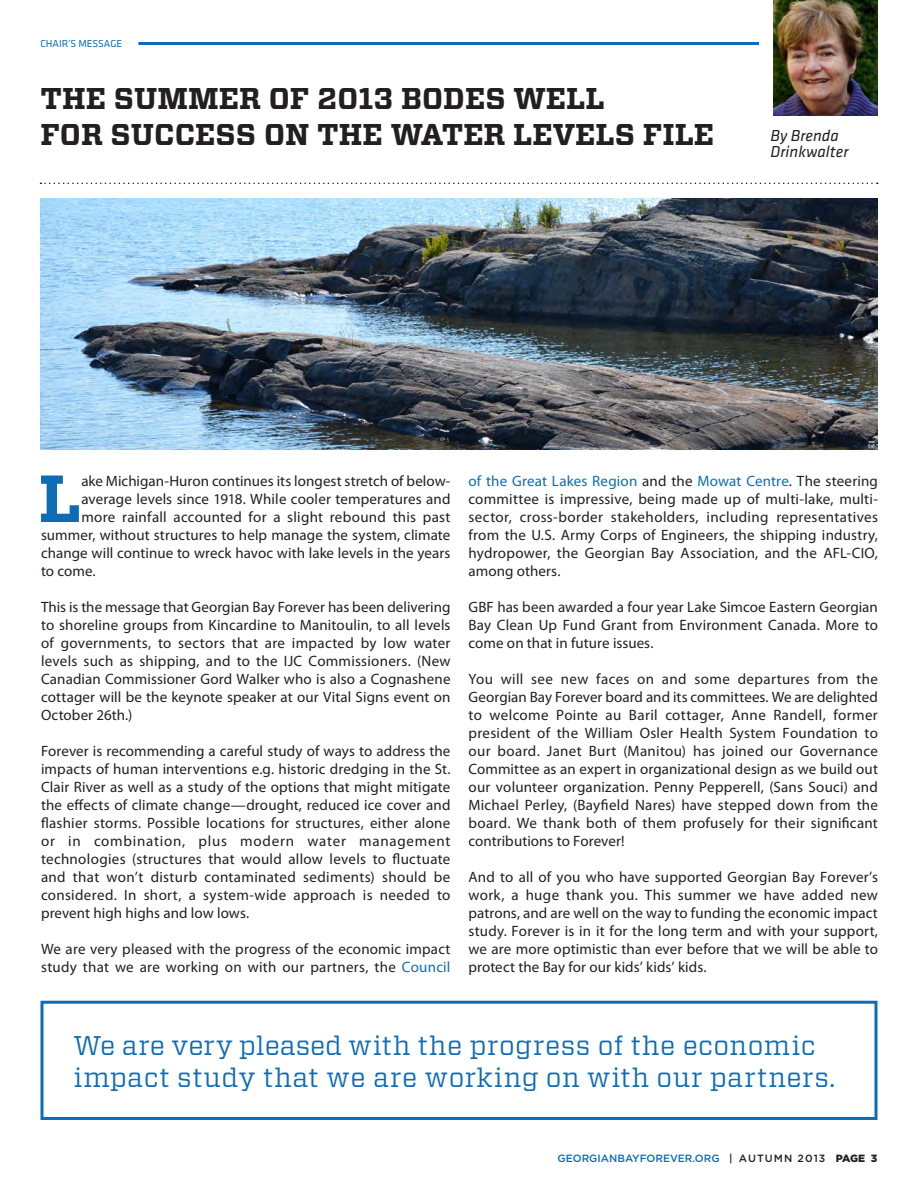
<style>
.page{position:relative;width:918px;height:1188px;background:#fff}
.page>*{position:absolute;margin:0;border:0;box-sizing:border-box;transform-origin:0 0}
.Drop_Cap_para{font:700 66.45px "Vitesse";color:#0d6cb6}
.t1{font:700 30px/36px "Vitesse";color:#231f20}
.t2{font:27px/31.5px "Vitesse";letter-spacing:.02em;color:#0d6cb6}
.t3{font:italic 16.5px/16.5px "Klavika";color:#231f20}
.Drop_Cap_para-2{font:15px/18px "Myriad Pro";letter-spacing:.01em;color:#231f20;text-align:justify}
.t4{font:500 10.5px "Gotham";color:#0d6cb6}
.t5{font:10.5px "Klavika";color:#0d6cb6}
.s1{color:#0d6cb6}
.s2{color:#231f20}
.s3{font-weight:900;color:#231f20}
</style>
<div class="page">
<svg style="left:40px;top:183px;width:838px;height:1px"></svg>
<hr style="left:138px;top:42px;width:621px;height:3px;background:#0d6cb6">
<img style="left:773px;top:0;width:104px;height:115px">
<img style="left:40px;top:199px;width:837px;height:251px">
<div style="left:40px;top:1001px;width:838px;height:119px;border:3px solid #0d6cb6"></div>
<p class="t5" style="left:40px;top:38px;width:83px">CHAIR’S MESSAGE</p>
<p class="t1" style="left:40px;top:81px;width:675px">THE SUMMER OF 2013 BODES WELL<br>FOR SUCCESS ON THE WATER LEVELS FILE</p>
<p class="t3" style="left:771px;top:127px;width:79px">By Brenda<br>Drinkwalter</p>
<p class="Drop_Cap_para" style="left:39px;top:454px;width:44px">L</p>
<p class="Drop_Cap_para-2" style="left:81px;top:472px;width:371px">ake Michigan-Huron continues its longest stretch of below-</p>
<p class="Drop_Cap_para-2" style="left:81px;top:490px;width:371px">average levels since 1918. While cooler temperatures and</p>
<p class="Drop_Cap_para-2" style="left:81px;top:508px;width:371px">more rainfall accounted for a slight rebound this past</p>
<p class="Drop_Cap_para-2" style="left:41px;top:526px;width:411px">summer, without structures to help manage the system, climate</p>
<p class="Drop_Cap_para-2" style="left:41px;top:544px;width:411px">change will continue to wreck havoc with lake levels in the years</p>
<p class="Drop_Cap_para-2" style="left:41px;top:562px;width:56px">to come.</p>
<p class="Drop_Cap_para-2" style="left:41px;top:598px;width:411px">This is the message that Georgian Bay Forever has been delivering to shoreline groups from Kincardine to Manitoulin, to all levels of governments, to sectors that are impacted by low water levels such as shipping, and to the IJC Commissioners. (New Canadian Commissioner Gord Walker who is also a Cognashene cottager will be the keynote speaker at our Vital Signs event on October 26th.)</p>
<p class="Drop_Cap_para-2" style="left:41px;top:742px;width:411px">Forever is recommending a careful study of ways to address the impacts of human interventions e.g. historic dredging in the St.<br>Clair River as well as a study of the options that might mitigate the effects of climate change—drought, reduced ice cover and flashier storms. Possible locations for structures, either alone or in combination, plus modern water management technologies (structures that would allow levels to fluctuate and that won’t disturb contaminated sediments) should be considered. In short, a system-wide approach is needed to prevent high highs and low lows.</p>
<p class="Drop_Cap_para-2" style="left:41px;top:940px;width:411px">We are very pleased with the progress of the economic impact study that we are working on with our partners, the <span class="s1">Council</span></p>
<p class="Drop_Cap_para-2" style="left:469px;top:472px;width:411px"><span class="s1">of the Great Lakes Region</span> and the <span class="s1">Mowat Centre</span>. The steering committee is impressive, being made up of multi-lake, multi&shy;sector, cross-border stakeholders, including representatives from the U.S. Army Corps of Engineers, the shipping industry, hydropower, the Georgian Bay Association, and the AFL-CIO, among others.</p>
<p class="Drop_Cap_para-2" style="left:469px;top:598px;width:411px">GBF has been awarded a four year Lake Simcoe Eastern Georgian Bay Clean Up Fund Grant from Environment Canada. More to come on that in future issues.</p>
<p class="Drop_Cap_para-2" style="left:469px;top:670px;width:411px">You will see new faces on and some departures from the Georgian Bay Forever board and its committees. We are delighted to welcome Pointe au Baril cottager, Anne Randell, former president of the William Osler Health System Foundation to our board. Janet Burt (Manitou) has joined our Governance Committee as an expert in organizational design as we build out our volunteer organization. Penny Pepperell, (Sans Souci) and Michael Perley, (Bayfield Nares) have stepped down from the board. We thank both of them profusely for their significant contributions to Forever!</p>
<p class="Drop_Cap_para-2" style="left:469px;top:868px;width:411px">And to all of you who have supported Georgian Bay Forever’s work, a huge thank you. This summer we have added new patrons, and are well on the way to funding the economic impact study. Forever is in it for the long term and with your support, we are more optimistic than ever before that we will be able to protect the Bay for our kids’ kids’ kids.</p>
<p class="t2" style="left:73px;top:1030px;width:763px">We are very pleased with the progress of the economic impact study that we are working on with our partners.</p>
<p class="t4" style="left:558px;top:1152px;width:321px">GEORGIANBAYFOREVER.ORG <span class="s2">| AUTUMN 2013</span> <span class="s3">PAGE 3</span></p>
</div>
